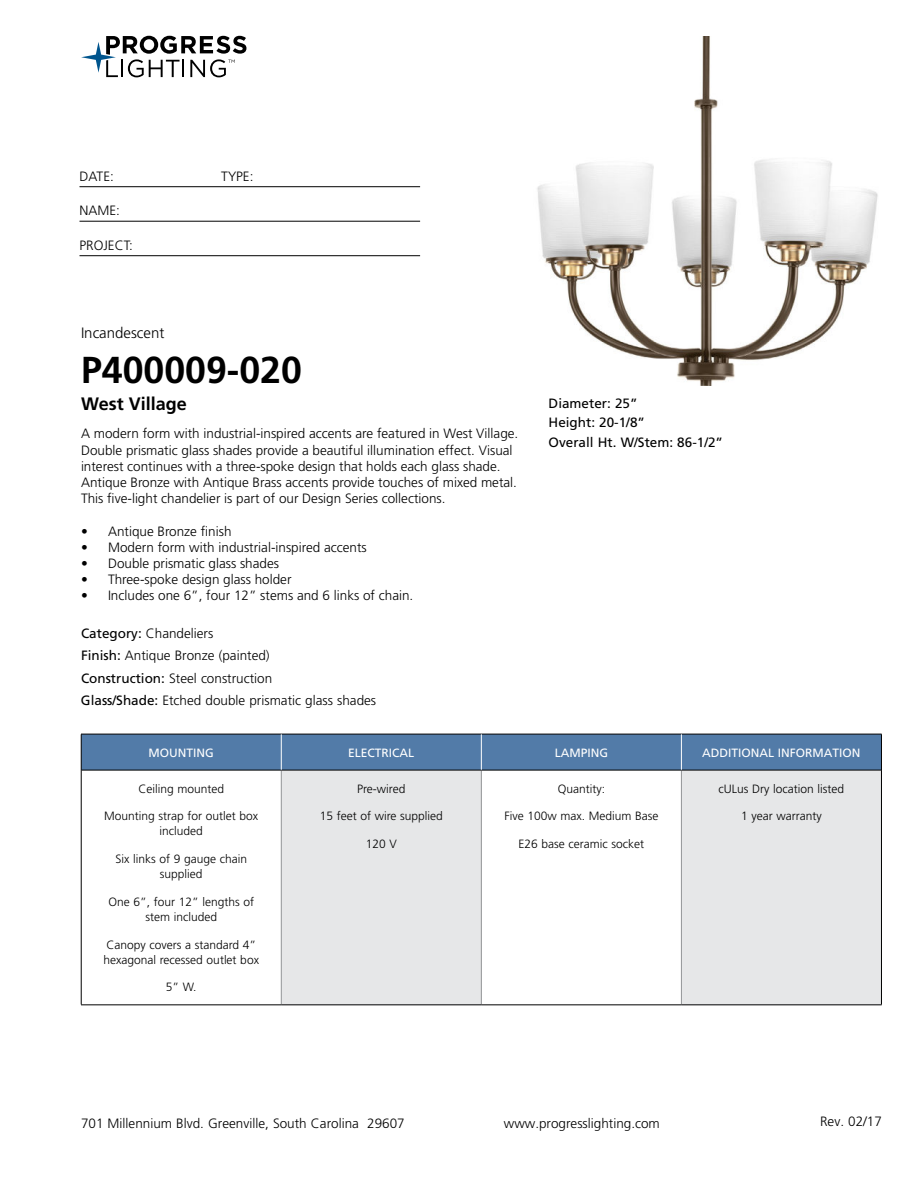
<style>
.page{position:relative;width:918px;height:1188px;background:#fff}
.page>*{position:absolute;margin:0;border:0;box-sizing:border-box;transform-origin:0 0}
.t1{font:700 37.5px "Frutiger LT Std";color:#000}
.t2{font:700 18px "Frutiger LT Std";color:#000}
.t3{font:300 15px "Frutiger LT Std";color:#000}
.t4{font:300 13.5px/16.2px "Frutiger LT Std";color:#000}
.t5{font:13.5px/19.5px "Frutiger LT Std";color:#000}
.t6{font:300 12px/15px "Frutiger LT Std";color:#000;text-align:center}
.t7{font:12px "Frutiger LT Std";color:#fff}
.s1{font-weight:400}
</style>
<div class="page">
<svg style="left:81px;top:36px;width:165px;height:41px"></svg>
<hr style="left:80px;top:186px;width:340px;height:1px;background:#000">
<hr style="left:80px;top:221px;width:340px;height:1px;background:#000">
<hr style="left:80px;top:255px;width:340px;height:1px;background:#000">
<div style="left:82px;top:735px;width:799px;height:35px;background:#527ba8"></div>
<div style="left:281px;top:770px;width:200px;height:235px;background:#e6e7e8"></div>
<div style="left:681px;top:770px;width:200px;height:235px;background:#e6e7e8"></div>
<hr style="left:281px;top:770px;width:1px;height:234px;background:#939598">
<hr style="left:481px;top:770px;width:1px;height:234px;background:#939598">
<hr style="left:681px;top:770px;width:1px;height:234px;background:#939598">
<hr style="left:81px;top:770px;width:200px;height:1px;background:#000">
<hr style="left:281px;top:770px;width:200px;height:1px;background:#000">
<hr style="left:481px;top:770px;width:200px;height:1px;background:#000">
<hr style="left:681px;top:770px;width:200px;height:1px;background:#000">
<hr style="left:81px;top:1004px;width:200px;height:1px;background:#000">
<hr style="left:281px;top:1004px;width:200px;height:1px;background:#000">
<hr style="left:481px;top:1004px;width:200px;height:1px;background:#000">
<hr style="left:681px;top:1004px;width:201px;height:1px;background:#000">
<hr style="left:81px;top:734px;width:200px;height:1px;background:#000">
<hr style="left:81px;top:734px;width:1px;height:36px;background:#000">
<hr style="left:281px;top:734px;width:200px;height:1px;background:#000">
<hr style="left:481px;top:734px;width:200px;height:1px;background:#000">
<hr style="left:681px;top:734px;width:201px;height:1px;background:#000">
<hr style="left:881px;top:734px;width:1px;height:36px;background:#000">
<hr style="left:81px;top:770px;width:1px;height:234px;background:#000">
<hr style="left:881px;top:770px;width:1px;height:234px;background:#000">
<hr style="left:281px;top:734px;width:1px;height:36px;background:#fff">
<hr style="left:681px;top:734px;width:1px;height:36px;background:#fff">
<hr style="left:481px;top:734px;width:1px;height:36px;background:#fff">
<img style="left:537px;top:36px;width:341px;height:349px">
<p class="t4" style="left:80px;top:169px;width:36px">DATE:</p>
<p class="t4" style="left:221px;top:169px;width:34px">TYPE:</p>
<p class="t4" style="left:80px;top:204px;width:42px">NAME:</p>
<p class="t4" style="left:80px;top:238px;width:55px">PROJECT:</p>
<p class="t3" style="left:81px;top:327px;width:85px">Incandescent</p>
<h1 class="t1" style="left:81px;top:355px;width:222px">P400009-020</h1>
<h2 class="t2" style="left:81px;top:397px;width:107px">West Village</h2>
<p class="t4" style="left:81px;top:427px;width:439px">A modern form with industrial-inspired accents are featured in West Village.<br>Double prismatic glass shades provide a beautiful illumination effect. Visual interest continues with a three-spoke design that holds each glass shade.<br>Antique Bronze with Antique Brass accents provide touches of mixed metal.<br>This five-light chandelier is part of our Design Series collections.</p>
<p class="t4" style="left:81px;top:524px;width:152px">• Antique Bronze finish</p>
<p class="t4" style="left:81px;top:540px;width:287px">• Modern form with industrial-inspired accents</p>
<p class="t4" style="left:81px;top:556px;width:200px">• Double prismatic glass shades</p>
<p class="t4" style="left:81px;top:572px;width:212px">• Three-spoke design glass holder</p>
<p class="t4" style="left:81px;top:589px;width:334px">• Includes one 6”, four 12” stems and 6 links of chain.</p>
<p class="t4" style="left:81px;top:623px;width:297px;line-height:22.5px"><span class="s1">Category:</span> Chandeliers<br><span class="s1">Finish:</span> Antique Bronze (painted)<br><span class="s1">Construction:</span> Steel construction<br><span class="s1">Glass/Shade:</span> Etched double prismatic glass shades</p>
<p class="t7" style="left:149px;top:748px;width:67px">MOUNTING</p>
<p class="t7" style="left:348px;top:748px;width:68px">ELECTRICAL</p>
<p class="t7" style="left:555px;top:748px;width:55px">LAMPING</p>
<p class="t7" style="left:702px;top:748px;width:160px">ADDITIONAL INFORMATION</p>
<p class="t6" style="left:138px;top:782px;width:87px">Ceiling mounted</p>
<p class="t6" style="left:104px;top:810px;width:156px">Mounting strap for outlet box included</p>
<p class="t6" style="left:115px;top:852px;width:133px">Six links of 9 gauge chain supplied</p>
<p class="t6" style="left:108px;top:895px;width:147px">One 6”, four 12” lengths of stem included</p>
<p class="t6" style="left:104px;top:938px;width:157px;text-align:left">Canopy covers a standard 4” hexagonal recessed outlet box</p>
<p class="t6" style="left:166px;top:981px;width:32px">5” W.</p>
<p class="t5" style="left:549px;top:394px;width:176px">Diameter: 25”<br>Height: 20-1/8”<br>Overall Ht. W/Stem: 86-1/2”</p>
<p class="t6" style="left:357px;top:782px;width:50px">Pre-wired</p>
<p class="t6" style="left:320px;top:810px;width:125px">15 feet of wire supplied</p>
<p class="t6" style="left:366px;top:837px;width:33px">120 V</p>
<p class="t6" style="left:719px;top:782px;width:127px">cULus Dry location listed</p>
<p class="t6" style="left:741px;top:810px;width:82px">1 year warranty</p>
<p class="t6" style="left:558px;top:782px;width:49px">Quantity:</p>
<p class="t6" style="left:504px;top:810px;width:156px">Five 100w max. Medium Base</p>
<p class="t6" style="left:519px;top:837px;width:127px">E26 base ceramic socket</p>
<p class="t4" style="left:81px;top:1116px;width:325px">701 Millennium Blvd. Greenville, South Carolina 29607</p>
<p class="t4" style="left:504px;top:1116px;width:158px">www.progresslighting.com</p>
<p class="t4" style="left:820px;top:1114px;width:63px">Rev. 02/17</p>
</div>
